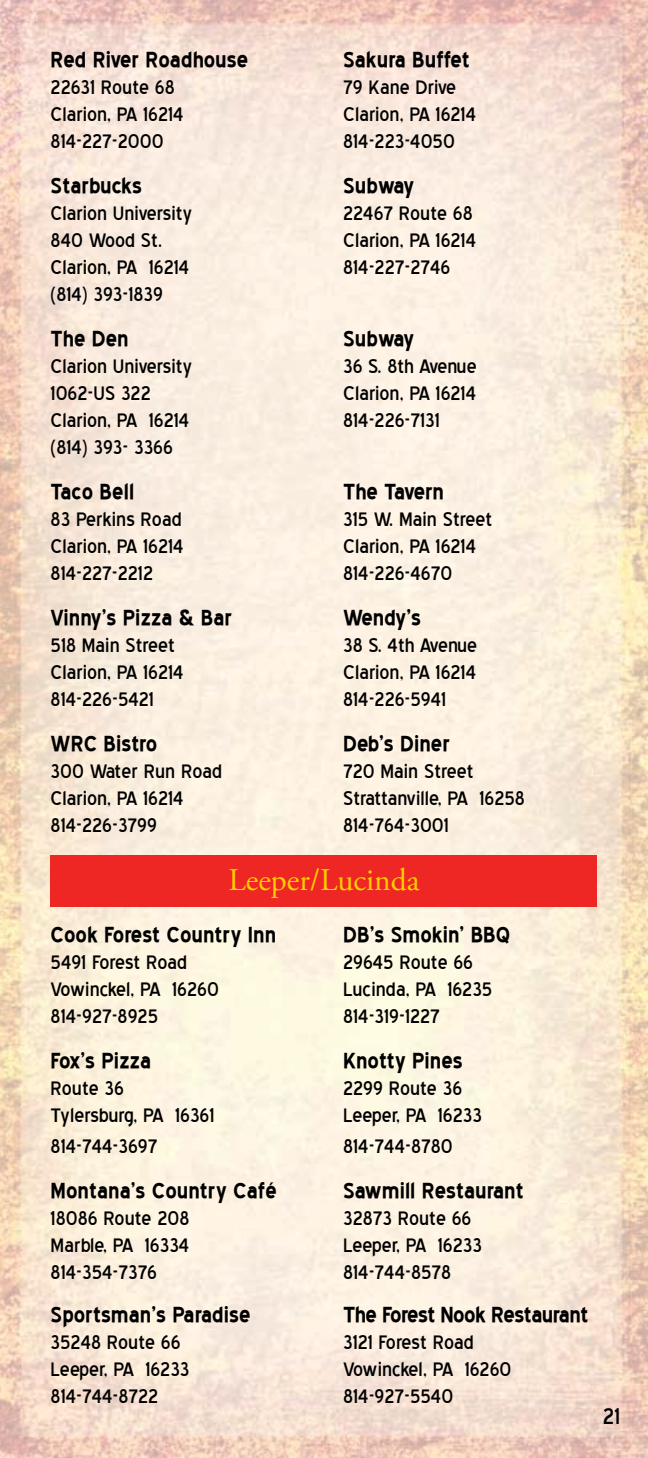
<style>
.page{position:relative;width:648px;height:1458px;background:#fff}
.page>*{position:absolute;margin:0;border:0;box-sizing:border-box;transform-origin:0 0}
.t1{font:31.5px "Adobe Garamond Pro";color:#ffce01}
.t2{font:28.12px "Blue Highway";color:#000}
.t3{font:700 27px "Blue Highway";color:#000}
.t4{font:700 27px "Blue Highway";letter-spacing:-.02em;color:#000}
.t5{font:24.75px "Blue Highway";color:#000}
</style>
<div class="page">
<img style="left:0;top:0;width:648px;height:1458px">
<div style="left:51px;top:855px;width:546px;height:52px;background:#ee2624"></div>
<p class="t3" style="left:51px;top:47px;width:199px">Red River Roadhouse</p>
<p class="t3" style="left:343px;top:47px;width:128px">Sakura Buffet</p>
<p class="t5" style="left:51px;top:76px;width:126px">22631 Route 68</p>
<p class="t5" style="left:343px;top:76px;width:115px">79 Kane Drive</p>
<p class="t5" style="left:51px;top:103px;width:135px">Clarion, PA 16214</p>
<p class="t5" style="left:343px;top:103px;width:135px">Clarion, PA 16214</p>
<p class="t5" style="left:51px;top:130px;width:115px">814-227-2000</p>
<p class="t5" style="left:343px;top:130px;width:113px">814-223-4050</p>
<p class="t3" style="left:51px;top:173px;width:93px">Starbucks</p>
<p class="t3" style="left:343px;top:173px;width:73px">Subway</p>
<p class="t5" style="left:51px;top:202px;width:143px">Clarion University</p>
<p class="t5" style="left:343px;top:202px;width:131px">22467 Route 68</p>
<p class="t5" style="left:51px;top:229px;width:113px">840 Wood St.</p>
<p class="t5" style="left:343px;top:229px;width:135px">Clarion, PA 16214</p>
<p class="t5" style="left:51px;top:256px;width:140px">Clarion, PA 16214</p>
<p class="t5" style="left:343px;top:256px;width:109px">814-227-2746</p>
<p class="t5" style="left:51px;top:283px;width:114px">(814) 393-1839</p>
<p class="t3" style="left:51px;top:326px;width:80px">The Den</p>
<p class="t3" style="left:343px;top:326px;width:73px">Subway</p>
<p class="t5" style="left:51px;top:355px;width:143px">Clarion University</p>
<p class="t5" style="left:343px;top:355px;width:135px">36 S. 8th Avenue</p>
<p class="t5" style="left:51px;top:382px;width:102px">1062-US 322</p>
<p class="t5" style="left:343px;top:382px;width:135px">Clarion, PA 16214</p>
<p class="t5" style="left:51px;top:409px;width:140px">Clarion, PA 16214</p>
<p class="t5" style="left:343px;top:409px;width:98px">814-226-7131</p>
<p class="t5" style="left:51px;top:436px;width:124px">(814) 393- 3366</p>
<p class="t3" style="left:51px;top:479px;width:85px">Taco Bell</p>
<p class="t4" style="left:343px;top:479px;width:102px">The Tavern</p>
<p class="t5" style="left:51px;top:508px;width:133px">83 Perkins Road</p>
<p class="t5" style="left:343px;top:508px;width:151px">315 W. Main Street</p>
<p class="t5" style="left:51px;top:535px;width:135px">Clarion, PA 16214</p>
<p class="t5" style="left:343px;top:535px;width:135px">Clarion, PA 16214</p>
<p class="t5" style="left:51px;top:562px;width:104px">814-227-2212</p>
<p class="t5" style="left:343px;top:562px;width:111px">814-226-4670</p>
<p class="t3" style="left:51px;top:605px;width:183px">Vinny’s Pizza &amp; Bar</p>
<p class="t3" style="left:343px;top:605px;width:80px">Wendy’s</p>
<p class="t5" style="left:51px;top:634px;width:126px">518 Main Street</p>
<p class="t5" style="left:343px;top:634px;width:136px">38 S. 4th Avenue</p>
<p class="t5" style="left:51px;top:661px;width:135px">Clarion, PA 16214</p>
<p class="t5" style="left:343px;top:661px;width:135px">Clarion, PA 16214</p>
<p class="t5" style="left:51px;top:688px;width:105px">814-226-5421</p>
<p class="t5" style="left:343px;top:688px;width:105px">814-226-5941</p>
<p class="t3" style="left:51px;top:731px;width:108px">WRC Bistro</p>
<p class="t3" style="left:343px;top:731px;width:109px">Deb’s Diner</p>
<p class="t5" style="left:51px;top:760px;width:173px">300 Water Run Road</p>
<p class="t5" style="left:343px;top:760px;width:132px">720 Main Street</p>
<p class="t5" style="left:51px;top:787px;width:135px">Clarion, PA 16214</p>
<p class="t5" style="left:343px;top:787px;width:183px">Strattanville, PA 16258</p>
<p class="t5" style="left:51px;top:814px;width:108px">814-226-3799</p>
<p class="t5" style="left:343px;top:814px;width:107px">814-764-3001</p>
<p class="t1" style="left:229px;top:861px;width:192px">Leeper/Lucinda</p>
<p class="t3" style="left:51px;top:922px;width:227px">Cook Forest Country Inn</p>
<p class="t3" style="left:343px;top:922px;width:169px">DB’s Smokin’ BBQ</p>
<p class="t5" style="left:51px;top:951px;width:138px">5491 Forest Road</p>
<p class="t5" style="left:343px;top:951px;width:131px">29645 Route 66</p>
<p class="t5" style="left:51px;top:978px;width:170px">Vowinckel, PA 16260</p>
<p class="t5" style="left:343px;top:978px;width:151px">Lucinda, PA 16235</p>
<p class="t5" style="left:51px;top:1005px;width:109px">814-927-8925</p>
<p class="t5" style="left:343px;top:1005px;width:98px">814-319-1227</p>
<p class="t3" style="left:51px;top:1048px;width:102px">Fox’s Pizza</p>
<p class="t3" style="left:343px;top:1048px;width:121px">Knotty Pines</p>
<p class="t5" style="left:51px;top:1077px;width:75px">Route 36</p>
<p class="t5" style="left:343px;top:1077px;width:121px">2299 Route 36</p>
<p class="t5" style="left:51px;top:1104px;width:165px">Tylersburg, PA 16361</p>
<p class="t5" style="left:343px;top:1104px;width:140px">Leeper, PA 16233</p>
<p class="t5" style="left:51px;top:1136px;width:108px">814-744-3697</p>
<p class="t5" style="left:343px;top:1136px;width:111px">814-744-8780</p>
<p class="t3" style="left:51px;top:1179px;width:227px">Montana’s Country Café</p>
<p class="t3" style="left:343px;top:1179px;width:182px">Sawmill Restaurant</p>
<p class="t5" style="left:51px;top:1208px;width:140px">18086 Route 208</p>
<p class="t5" style="left:343px;top:1208px;width:130px">32873 Route 66</p>
<p class="t5" style="left:51px;top:1235px;width:140px">Marble, PA 16334</p>
<p class="t5" style="left:343px;top:1235px;width:140px">Leeper, PA 16233</p>
<p class="t5" style="left:51px;top:1262px;width:108px">814-354-7376</p>
<p class="t5" style="left:343px;top:1262px;width:110px">814-744-8578</p>
<p class="t3" style="left:51px;top:1302px;width:201px">Sportsman’s Paradise</p>
<p class="t4" style="left:343px;top:1302px;width:247px">The Forest Nook Restaurant</p>
<p class="t5" style="left:51px;top:1332px;width:131px">35248 Route 66</p>
<p class="t5" style="left:343px;top:1332px;width:132px">3121 Forest Road</p>
<p class="t5" style="left:51px;top:1359px;width:140px">Leeper, PA 16233</p>
<p class="t5" style="left:343px;top:1359px;width:170px">Vowinckel, PA 16260</p>
<p class="t5" style="left:51px;top:1386px;width:109px">814-744-8722</p>
<p class="t5" style="left:343px;top:1386px;width:112px">814-927-5540</p>
<p class="t2" style="left:603px;top:1404px;width:19px">21</p>
</div>
